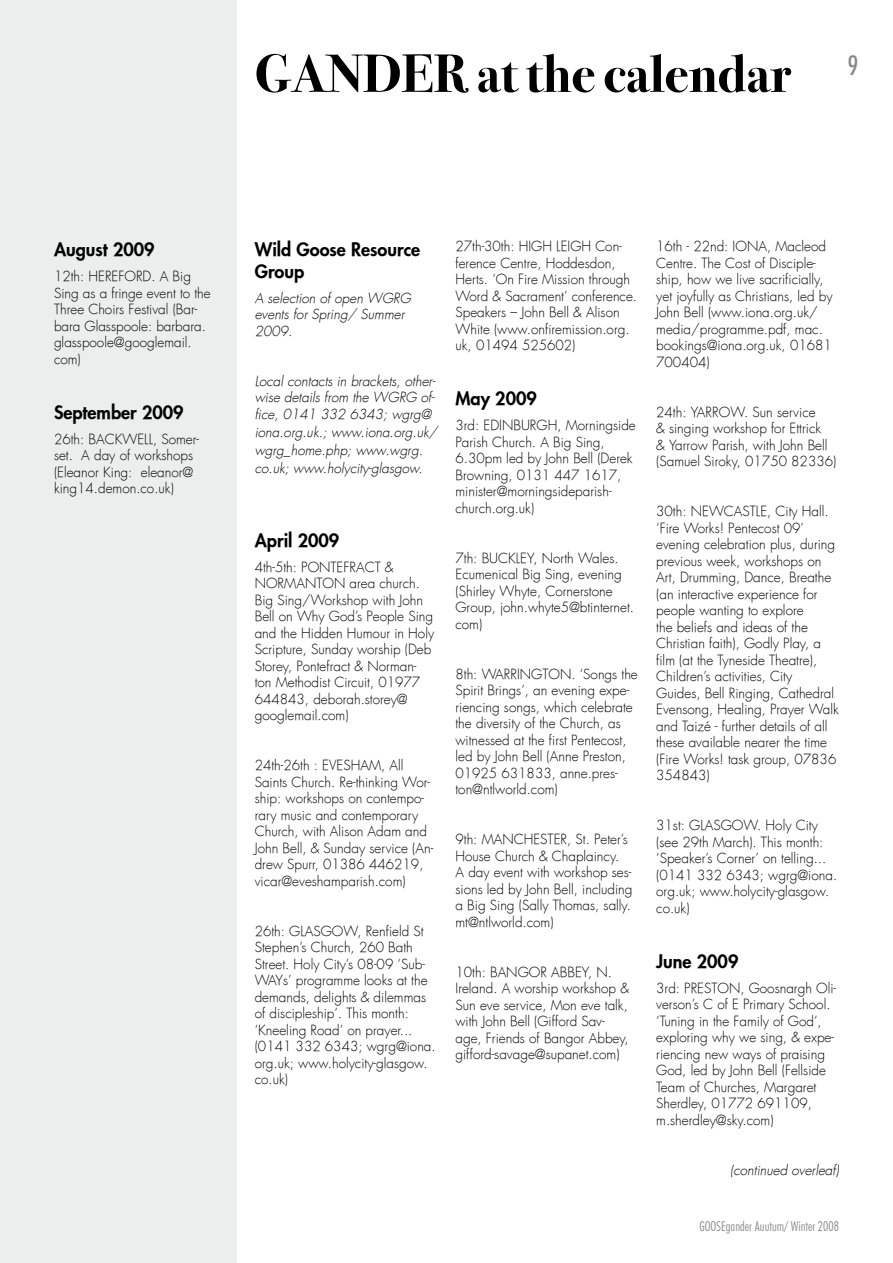
<style>
.page{position:relative;width:893px;height:1263px;background:#fff}
.page>*{position:absolute;margin:0;border:0;box-sizing:border-box;transform-origin:0 0}
.t1{font:54px "Bodoni Svty Two ITCTT Bold";color:#000}
.t2{font:500 condensed 27px "Futura BT";color:#87888a}
.t3{font:800 18px/21.6px "Futura";color:#000}
.t4{font:300 13.5px/16.5px "Futura";color:#000}
.t5{font:italic 300 13.5px/16.5px "Futura";color:#000}
.t6{font:300 condensed 13.5px "Futura BT";color:#87888a}
</style>
<div class="page">
<div style="left:0;top:0;width:237px;height:1263px;background:#eceded"></div>
<h1 class="t1" style="left:255px;top:29px;width:538px">GANDER at the calendar</h1>
<h2 class="t2" style="left:848px;top:49px;width:12px">9</h2>
<h3 class="t3" style="left:54px;top:239px;width:102px">August 2009</h3>
<p class="t4" style="left:54px;top:268px;width:158px">12th: HEREFORD. A Big<br>Sing as a fringe event to the<br>Three Choirs Festival (Bar&shy;bara Glasspoole: barbara. glasspoole@googlemail. com)</p>
<h3 class="t3" style="left:54px;top:401px;width:131px">September 2009</h3>
<p class="t4" style="left:54px;top:431px;width:147px">26th: BACKWELL, Somer&shy;set. A day of workshops (Eleanor King: eleanor@ king14.demon.co.uk)</p>
<h3 class="t3" style="left:255px;top:239px;width:167px">Wild Goose Resource<br>Group</h3>
<p class="t5" style="left:255px;top:290px;width:158px">A selection of open WGRG events for Spring/ Summer<br>2009.</p>
<p class="t5" style="left:255px;top:373px;width:182px;text-align:justify">Local contacts in brackets, other&shy;wise details from the WGRG of&shy;fice, 0141 332 6343; wgrg@</p>
<p class="t5" style="left:255px;top:423px;width:184px;line-height:18px">iona.org.uk.; www.iona.org.uk/ wgrg_home.php; www.wgrg. co.uk; www.holycity-glasgow.</p>
<h3 class="t3" style="left:255px;top:529px;width:86px">April 2009</h3>
<p class="t4" style="left:255px;top:559px;width:181px">4th-5th: PONTEFRACT &amp;<br>NORMANTON area church.<br>Big Sing/Workshop with John<br>Bell on Why God’s People Sing and the Hidden Humour in Holy<br>Scripture, Sunday worship (Deb<br>Storey, Pontefract &amp; Norman&shy;ton Methodist Circuit, 01977<br>644843, deborah.storey@ googlemail.com)</p>
<p class="t4" style="left:255px;top:758px;width:180px">24th-26th : EVESHAM, All<br>Saints Church. Re-thinking Wor&shy;ship: workshops on contempo&shy;rary music and contemporary<br>Church, with Alison Adam and<br>John Bell, &amp; Sunday service (An&shy;drew Spurr, 01386 446219, vicar@eveshamparish.com)</p>
<p class="t4" style="left:255px;top:923px;width:182px">26th: GLASGOW, Renfield St<br>Stephen’s Church, 260 Bath<br>Street. Holy City’s 08-09 ‘Sub-<br>WAYs’ programme looks at the demands, delights &amp; dilemmas of discipleship’. This month: ‘Kneeling Road’ on prayer... (0141 332 6343; wgrg@iona. org.uk; www.holycity-glasgow. co.uk)</p>
<p class="t4" style="left:455px;top:238px;width:183px">27th-30th: HIGH LEIGH Con&shy;ference Centre, Hoddesdon,<br>Herts. ‘On Fire Mission through<br>Word &amp; Sacrament’ conference.<br>Speakers – John Bell &amp; Alison<br>White (www.onfiremission.org. uk, 01494 525602)</p>
<h3 class="t3" style="left:455px;top:388px;width:83px">May 2009</h3>
<p class="t4" style="left:455px;top:418px;width:182px">3rd: EDINBURGH, Morningside<br>Parish Church. A Big Sing,<br>6.30pm led by John Bell (Derek<br>Browning, 0131 447 1617, minister@morningsideparish&shy;church.org.uk)</p>
<p class="t4" style="left:455px;top:550px;width:180px">7th: BUCKLEY, North Wales.<br>Ecumenical Big Sing, evening (Shirley Whyte, Cornerstone<br>Group, john.whyte5@btinternet. com)</p>
<p class="t4" style="left:455px;top:666px;width:184px">8th: WARRINGTON. ‘Songs the<br>Spirit Brings’, an evening expe&shy;riencing songs, which celebrate the diversity of the Church, as witnessed at the first Pentecost, led by John Bell (Anne Preston,<br>01925 631833, anne.pres&shy;ton@ntlworld.com)</p>
<p class="t4" style="left:455px;top:832px;width:178px">9th: MANCHESTER, St. Peter’s<br>House Church &amp; Chaplaincy.<br>A day event with workshop ses&shy;sions led by John Bell, including a Big Sing (Sally Thomas, sally. mt@ntlworld.com)</p>
<p class="t4" style="left:455px;top:964px;width:175px">10th: BANGOR ABBEY, N.<br>Ireland. A worship workshop &amp;<br>Sun eve service, Mon eve talk, with John Bell (Gifford Sav&shy;age, Friends of Bangor Abbey, gifford-savage@supanet.com)</p>
<p class="t4" style="left:656px;top:238px;width:178px">16th - 22nd: IONA, Macleod<br>Centre. The Cost of Disciple&shy;ship, how we live sacrificially, yet joyfully as Christians, led by<br>John Bell (www.iona.org.uk/ media/programme.pdf, mac. bookings@iona.org.uk, 01681<br>700404)</p>
<p class="t4" style="left:656px;top:404px;width:182px">24th: YARROW. Sun service<br>&amp; singing workshop for Ettrick<br>&amp; Yarrow Parish, with John Bell (Samuel Siroky, 01750 82336)</p>
<p class="t4" style="left:656px;top:503px;width:184px">30th: NEWCASTLE, City Hall. ‘Fire Works! Pentecost 09’ evening celebration plus, during previous week, workshops on<br>Art, Drumming, Dance, Breathe (an interactive experience for people wanting to explore<br>the beliefs and ideas of the<br>Christian faith), Godly Play, a film (at the Tyneside Theatre),<br>Children’s activities, City<br>Guides, Bell Ringing, Cathedral<br>Evensong, Healing, Prayer Walk and Taizé - further details of all these available nearer the time (Fire Works! task group, 07836<br>354843)</p>
<p class="t4" style="left:656px;top:817px;width:182px">31st: GLASGOW. Holy City (see 29th March). This month: ‘Speaker’s Corner’ on telling... (0141 332 6343; wgrg@iona. org.uk; www.holycity-glasgow. co.uk)</p>
<h3 class="t3" style="left:656px;top:950px;width:84px">June 2009</h3>
<p class="t4" style="left:656px;top:980px;width:181px">3rd: PRESTON, Goosnargh Oli&shy;verson’s C of E Primary School. ‘Tuning in the Family of God’, exploring why we sing, &amp; expe&shy;riencing new ways of praising<br>God, led by John Bell (Fellside<br>Team of Churches, Margaret<br>Sherdley, 01772 691109, m.sherdley@sky.com)</p>
<p class="t5" style="left:730px;top:1162px;width:110px">(continued overleaf)</p>
<p class="t6" style="left:699px;top:1218px;width:141px">GOOSEgander Auutum/ Winter 2008</p>
</div>
